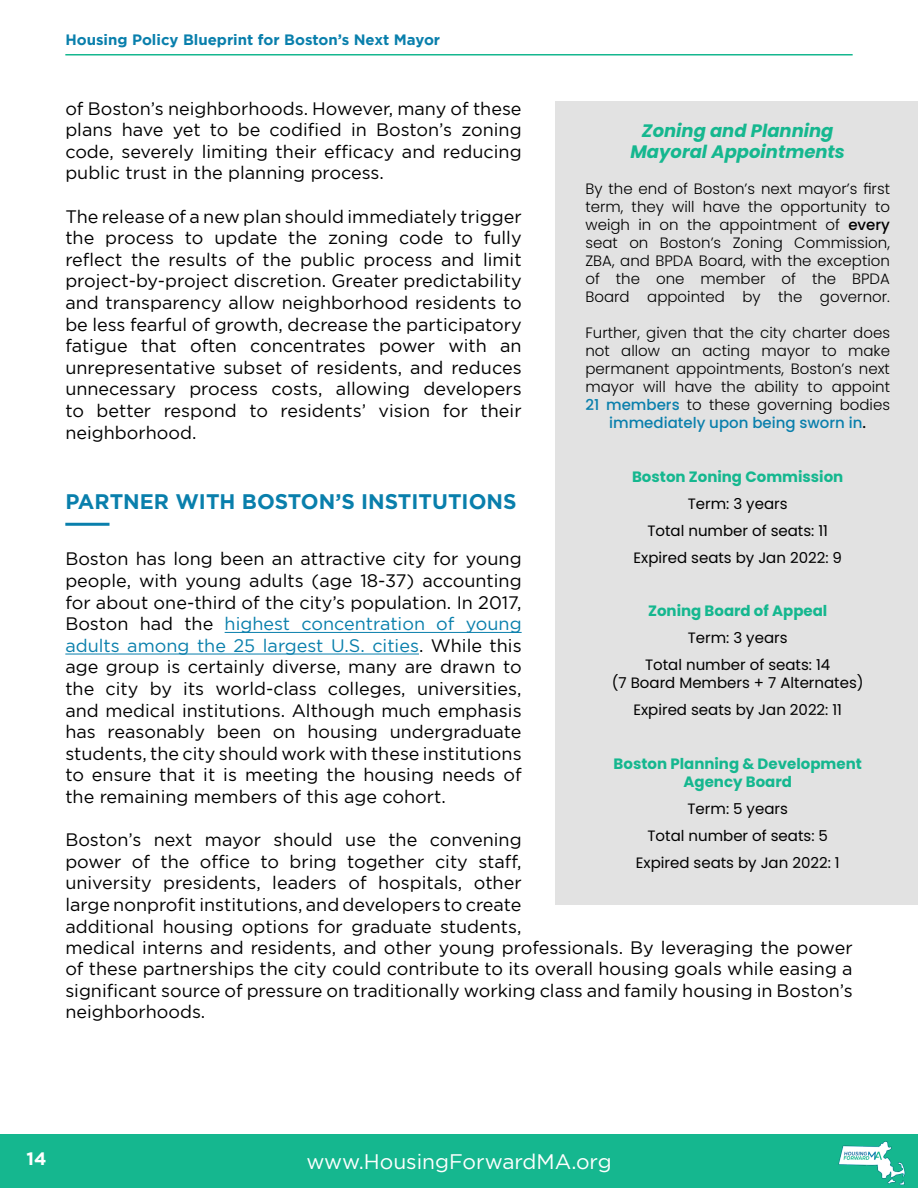
<style>
.page{position:relative;width:918px;height:1188px;background:#fff}
.page>*{position:absolute;margin:0;border:0;box-sizing:border-box;transform-origin:0 0}
.t1{font:700 21px "Homepage Baukasten";color:#097fac}
.t2{font:21px "Homepage Baukasten";color:#fff}
.t3{font:18px/21.6px "Homepage Baukasten";color:#000;text-align:justify}
.t4{font:italic 700 18px/21.6px "Poppins";color:#15b78f;text-align:center}
.t5{font:700 18px "Homepage Baukasten";color:#fff}
.t6{font:300 15px/18px "Poppins";color:#000;text-align:justify}
.t7{font:15px/27px "Poppins";color:#000;text-align:center}
.t8{font:700 15px/18px "Poppins";color:#15b78f;text-align:center}
.t9{font:700 15px "Homepage Baukasten";color:#097fac}
.s1{color:#097fac}
.s2{font-weight:500}
.s3{font-weight:500;color:#097fac}
</style>
<div class="page">
<hr style="left:225px;top:632px;width:297px;height:1px;background:#097fac">
<hr style="left:65px;top:654px;width:354px;height:1px;background:#097fac">
<div style="left:556px;top:102px;width:362px;height:803px;background:#e2e2e2"></div>
<div style="left:0;top:1134px;width:918px;height:54px;background:#15b78f"></div>
<img style="left:838px;top:1141px;width:68px;height:44px">
<hr style="left:65px;top:54px;width:788px;height:2px;background:#15b78f">
<hr style="left:65px;top:523px;width:45px;height:3px;background:#097fac">
<p class="t9" style="left:65px;top:31px;width:376px">Housing Policy Blueprint for Boston’s Next Mayor</p>
<p class="t3" style="left:65px;top:97px;width:458px">of Boston’s neighborhoods. However, many of these plans have yet to be codified in Boston’s zoning code, severely limiting their efficacy and reducing public trust in the planning process.</p>
<p class="t3" style="left:65px;top:205px;width:458px">The release of a new plan should immediately trigger the process to update the zoning code to fully reflect the results of the public process and limit project-by-project discretion. Greater predictability and transparency allow neighborhood residents to be less fearful of growth, decrease the participatory fatigue that often concentrates power with an unrepresentative subset of residents, and reduces unnecessary process costs, allowing developers to better respond to residents’ vision for their neighborhood.</p>
<p class="t1" style="left:65px;top:490px;width:453px">PARTNER WITH BOSTON’S INSTITUTIONS</p>
<p class="t3" style="left:65px;top:548px;width:458px">Boston has long been an attractive city for young people, with young adults (age 18-37) accounting for about one-third of the city’s population. In 2017, Boston had the <span class="s1">highest concentration of young adults among the 25 largest U.S. cities</span>. While this age group is certainly diverse, many are drawn to the city by its world-class colleges, universities, and medical institutions. Although much emphasis has reasonably been on housing undergraduate students, the city should work with these institutions to ensure that it is meeting the housing needs of the remaining members of this age cohort.</p>
<p class="t3" style="left:65px;top:829px;width:458px">Boston’s next mayor should use the convening power of the office to bring together city staff, university presidents, leaders of hospitals, other large nonprofit institutions, and developers to create additional housing options for graduate students,</p>
<p class="t4" style="left:630px;top:120px;width:216px">Zoning and Planning<br>Mayoral Appointments</p>
<p class="t6" style="left:585px;top:180px;width:306px">By the end of Boston’s next mayor’s first term, they will have the opportunity to weigh in on the appointment of <span class="s2">every </span>seat on Boston’s Zoning Commission, ZBA, and BPDA Board, with the exception of the one member of the BPDA Board appointed by the governor.</p>
<p class="t6" style="left:585px;top:324px;width:306px;text-align:center">Further, given that the city charter does not allow an acting mayor to make permanent appointments, Boston’s next mayor will have the ability to appoint <span class="s3">21 members</span> to these governing bodies <span class="s3">immediately upon being sworn in</span><span class="s2">.</span></p>
<p class="t8" style="left:632px;top:468px;width:213px">Boston Zoning Commission</p>
<p class="t7" style="left:633px;top:491px;width:210px">Term: 3 years<br>Total number of seats: 11<br>Expired seats by Jan 2022: 9</p>
<p class="t8" style="left:648px;top:602px;width:181px">Zoning Board of Appeal</p>
<p class="t7" style="left:645px;top:624px;width:187px">Term: 3 years<br>Total number of seats: 14</p>
<p class="t7" style="left:612px;top:669px;width:253px">(7 Board Members + 7 Alternates)<br>Expired seats by Jan 2022: 11</p>
<p class="t8" style="left:614px;top:755px;width:250px">Boston Planning &amp; Development<br>Agency Board</p>
<p class="t7" style="left:636px;top:795px;width:205px">Term: 5 years<br>Total number of seats: 5<br>Expired seats by Jan 2022: 1</p>
<p class="t3" style="left:65px;top:936px;width:789px">medical interns and residents, and other young professionals. By leveraging the power of these partnerships the city could contribute to its overall housing goals while easing a significant source of pressure on traditionally working class and family housing in Boston’s neighborhoods.</p>
<p class="t5" style="left:27px;top:1149px;width:21px">14</p>
<p class="t2" style="left:306px;top:1150px;width:307px">www.HousingForwardMA.org</p>
</div>
